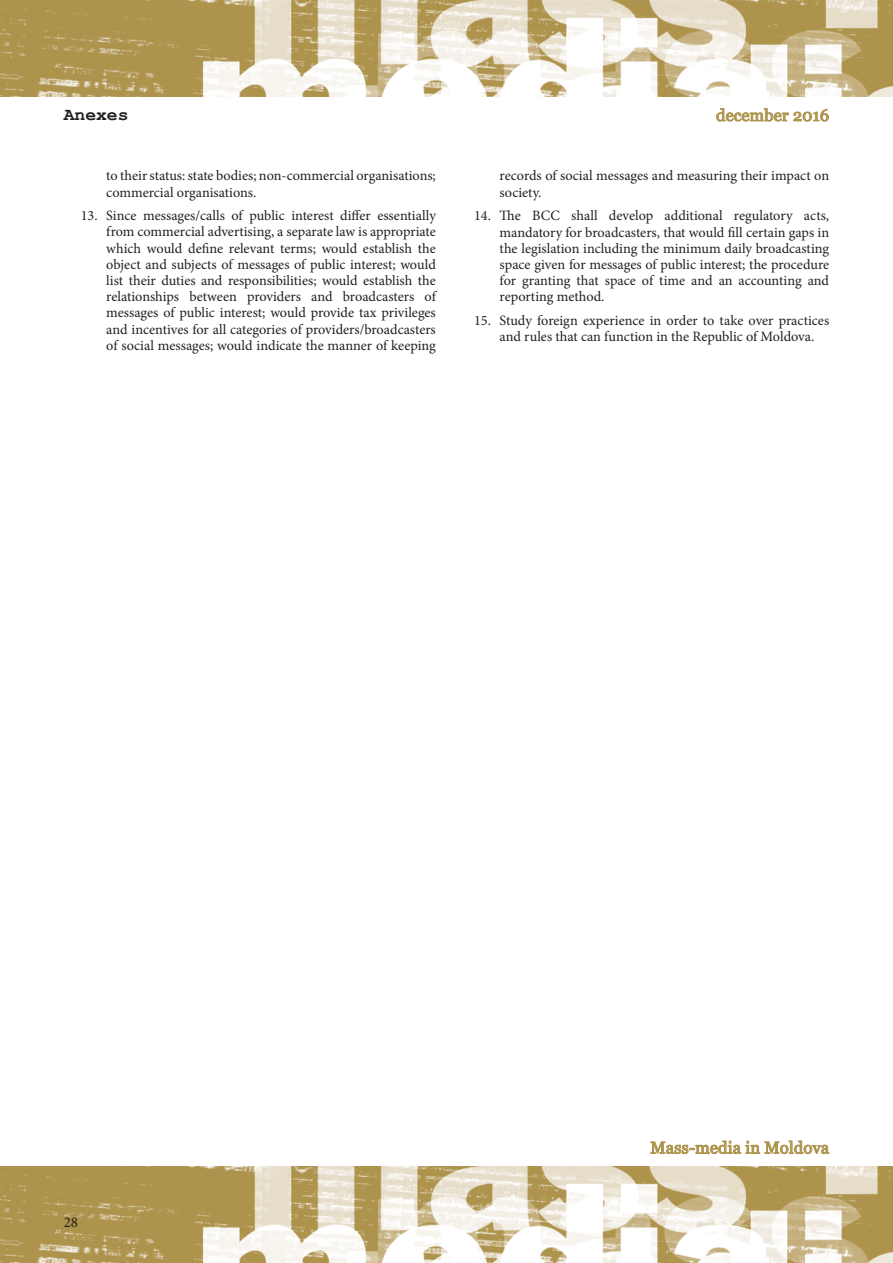
<style>
.page{position:relative;width:893px;height:1263px;background:#fff}
.page>*{position:absolute;margin:0;border:0;box-sizing:border-box;transform-origin:0 0}
.t1{font:700 18px "Courier New";color:#231f20}
.t2{font:16.5px "Georgia";letter-spacing:.01em;color:#ad934b}
.t3{font:15px "Minion Pro";color:#231f20}
.t4{font:14.25px/16.2px "Minion Pro";color:#231f20}
</style>
<div class="page">
<img style="left:0;top:1166px;width:893px;height:97px">
<img style="left:0;top:0;width:893px;height:96px">
<svg style="left:716px;top:108px;width:113px;height:14px"></svg>
<svg style="left:650px;top:1140px;width:180px;height:14px"></svg>
<p class="t1" style="left:64px;top:103px;width:66px">Anexes</p>
<p class="t4" style="left:106px;top:168px;width:331px">to their status: state bodies; non-commercial organisations; commercial organisations.</p>
<p class="t4" style="left:106px;top:208px;width:332px;text-align:justify;text-indent:-26px">13. Since messages/calls of public interest differ essentially from commercial advertising, a separate law is appropriate which would define relevant terms; would establish the object and subjects of messages of public interest; would list their duties and responsibilities; would establish the relationships between providers and broadcasters of messages of public interest; would provide tax privileges and incentives for all categories of providers/broadcasters of social messages; would indicate the manner of keeping</p>
<p class="t2" style="left:716px;top:105px;width:115px">december 2016</p>
<p class="t4" style="left:500px;top:168px;width:331px">records of social messages and measuring their impact on society.</p>
<p class="t4" style="left:500px;top:208px;width:331px;text-align:justify;text-indent:-26px">14. The BCC shall develop additional regulatory acts, mandatory for broadcasters, that would fill certain gaps in the legislation including the minimum daily broadcasting space given for messages of public interest; the procedure for granting that space of time and an accounting and reporting method.</p>
<p class="t4" style="left:500px;top:312px;width:331px;text-indent:-26px">15. Study foreign experience in order to take over practices and rules that can function in the Republic of Moldova.</p>
<p class="t3" style="left:64px;top:1212px;width:16px">28</p>
<p class="t2" style="left:650px;top:1138px;width:180px">Mass-media in Moldova</p>
</div>
